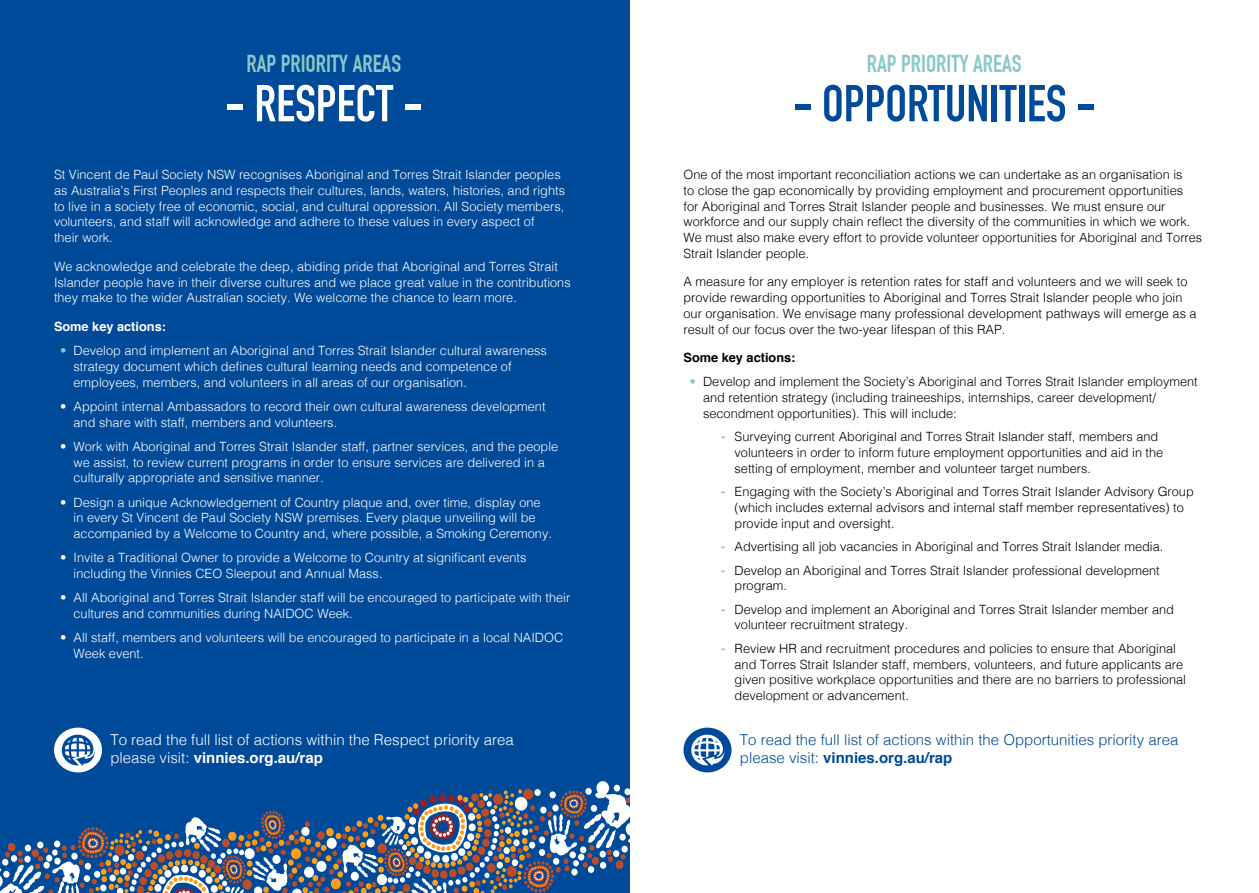
<style>
.page{position:relative;width:1259px;height:893px;background:#fff}
.page>*{position:absolute;margin:0;border:0;box-sizing:border-box;transform-origin:0 0}
.t1{font:700 51px "DIN Condensed";color:#004a9a}
.t2{font:700 51px "DIN Condensed";color:#fff}
.t3{font:700 24px "DIN Condensed";color:#8ac7c9}
.t4{font:300 15px/18px "Helvetica";color:#004a9a}
.t5{font:300 15px/18px "Helvetica";color:#fff}
.t6{font:300 12.75px/15.8px "Helvetica";color:#000}
.t7{font:300 12.75px/15.8px "Helvetica";color:#fff}
.t8{font:700 12.75px "Helvetica";color:#fff}
.t9{font:700 12.75px "Helvetica";color:#000}
.s1{color:#8ac7c9}
.s2{font-weight:700}
.s3{font-weight:700;color:#8ac7c9}
</style>
<div class="page">
<div style="left:0;top:0;width:630px;height:893px;background:#004a9a"></div>
<svg style="left:0;top:781px;width:630px;height:112px"></svg>
<div style="left:683px;top:728px;width:48px;height:44px;background:#004a9a;border-radius:50%"></div>
<svg style="left:691px;top:735px;width:33px;height:31px"></svg>
<div style="left:54px;top:728px;width:48px;height:44px;background:#fff;border-radius:50%"></div>
<svg style="left:62px;top:735px;width:33px;height:31px"></svg>
<h2 class="t3" style="left:246px;top:49px;width:156px">RAP PRIORITY AREAS</h2>
<h1 class="t2" style="left:225px;top:74px;width:199px">- RESPECT -</h1>
<p class="t7" style="left:54px;top:166px;width:512px">St Vincent de Paul Society NSW recognises Aboriginal and Torres Strait Islander peoples as Australia’s First Peoples and respects their cultures, lands, waters, histories, and rights to live in a society free of economic, social, and cultural oppression. All Society members, volunteers, and staff will acknowledge and adhere to these values in every aspect of<br>their work.</p>
<p class="t7" style="left:54px;top:257px;width:518px">We acknowledge and celebrate the deep, abiding pride that Aboriginal and Torres Strait<br>Islander people have in their diverse cultures and we place great value in the contributions they make to the wider Australian society. We welcome the chance to learn more.</p>
<p class="t8" style="left:54px;top:316px;width:113px">Some key actions:</p>
<p class="t7" style="left:74px;top:342px;width:475px;text-indent:-14px"><span class="s1">•</span> Develop and implement an Aboriginal and Torres Strait Islander cultural awareness strategy document which defines cultural learning needs and competence of employees, members, and volunteers in all areas of our organisation.</p>
<p class="t7" style="left:74px;top:397px;width:473px;text-indent:-14px">• Appoint internal Ambassadors to record their own cultural awareness development and share with staff, members and volunteers.</p>
<p class="t7" style="left:74px;top:437px;width:486px;text-indent:-14px">• Work with Aboriginal and Torres Strait Islander staff, partner services, and the people we assist, to review current programs in order to ensure services are delivered in a culturally appropriate and sensitive manner.</p>
<p class="t7" style="left:74px;top:493px;width:480px;text-indent:-14px">• Design a unique Acknowledgement of Country plaque and, over time, display one in every St Vincent de Paul Society NSW premises. Every plaque unveiling will be accompanied by a Welcome to Country and, where possible, a Smoking Ceremony.</p>
<p class="t7" style="left:74px;top:549px;width:454px;text-indent:-14px">• Invite a Traditional Owner to provide a Welcome to Country at significant events including the Vinnies CEO Sleepout and Annual Mass.</p>
<p class="t7" style="left:74px;top:589px;width:498px;text-indent:-14px">• All Aboriginal and Torres Strait Islander staff will be encouraged to participate with their cultures and communities during NAIDOC Week.</p>
<p class="t7" style="left:74px;top:629px;width:491px;text-indent:-14px">• All staff, members and volunteers will be encouraged to participate in a local NAIDOC<br>Week event.</p>
<p class="t5" style="left:110px;top:730px;width:405px">To read the full list of actions within the Respect priority area please visit: <span class="s2">vinnies.org.au/rap</span></p>
<h2 class="t3" style="left:867px;top:49px;width:156px">RAP PRIORITY AREAS</h2>
<h1 class="t1" style="left:792px;top:74px;width:305px">- OPPORTUNITIES -</h1>
<p class="t6" style="left:683px;top:166px;width:520px">One of the most important reconciliation actions we can undertake as an organisation is<br>to close the gap economically by providing employment and procurement opportunities<br>for Aboriginal and Torres Strait Islander people and businesses. We must ensure our workforce and our supply chain reflect the diversity of the communities in which we work.<br>We must also make every effort to provide volunteer opportunities for Aboriginal and Torres Strait Islander people.</p>
<p class="t6" style="left:683px;top:273px;width:514px">A measure for any employer is retention rates for staff and volunteers and we will seek to provide rewarding opportunities to Aboriginal and Torres Strait Islander people who join our organisation. We envisage many professional development pathways will emerge as a result of our focus over the two-year lifespan of this RAP.</p>
<p class="t9" style="left:683px;top:347px;width:113px">Some key actions:</p>
<p class="t6" style="left:703px;top:373px;width:496px;text-indent:-14px"><span class="s1">•</span> Develop and implement the Society’s Aboriginal and Torres Strait Islander employment and retention strategy (including traineeships, internships, career development/ secondment opportunities). This will include:</p>
<p class="t6" style="left:734px;top:428px;width:430px;text-indent:-14px"><span class="s3">-</span> Surveying current Aboriginal and Torres Strait Islander staff, members and volunteers in order to inform future employment opportunities and aid in the setting of employment, member and volunteer target numbers.</p>
<p class="t6" style="left:734px;top:483px;width:461px;text-indent:-14px"><span class="s3">-</span> Engaging with the Society’s Aboriginal and Torres Strait Islander Advisory Group (which includes external advisors and internal staff member representatives) to provide input and oversight.</p>
<p class="t6" style="left:721px;top:538px;width:444px"><span class="s3">-</span> Advertising all job vacancies in Aboriginal and Torres Strait Islander media.</p>
<p class="t6" style="left:734px;top:561px;width:427px;text-indent:-14px"><span class="s3">-</span> Develop an Aboriginal and Torres Strait Islander professional development program.</p>
<p class="t6" style="left:734px;top:600px;width:441px;text-indent:-14px"><span class="s3">-</span> Develop and implement an Aboriginal and Torres Strait Islander member and volunteer recruitment strategy.</p>
<p class="t6" style="left:734px;top:640px;width:453px;text-indent:-14px"><span class="s3">-</span> Review HR and recruitment procedures and policies to ensure that Aboriginal and Torres Strait Islander staff, members, volunteers, and future applicants are given positive workplace opportunities and there are no barriers to professional development or advancement.</p>
<p class="t4" style="left:740px;top:730px;width:440px">To read the full list of actions within the Opportunities priority area please visit: <span class="s2">vinnies.org.au/rap</span></p>
</div>
